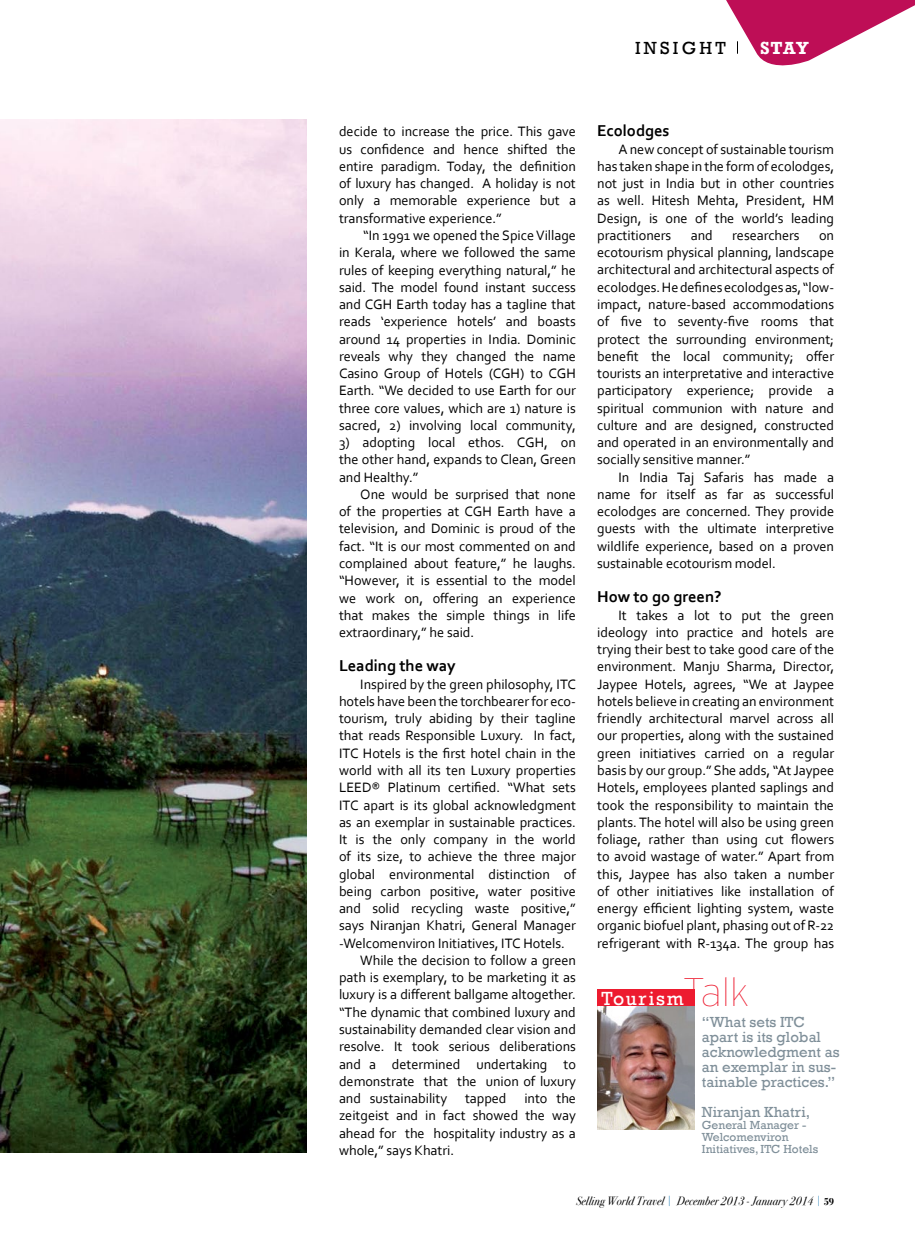
<style>
.page{position:relative;width:915px;height:1255px;background:#fff}
.page>*{position:absolute;margin:0;border:0;box-sizing:border-box;transform-origin:0 0}
.t1{font:19.5px "Rockwell";letter-spacing:.085em;color:#fff}
.t2{font:18px "Rockwell";letter-spacing:.18em;color:#000}
.t3{font:700 18px "Rockwell";color:#fff}
.t4{font:700 16.5px "Corbel";letter-spacing:-.005em;color:#000}
.t5{font:15px/15px "Rockwell";color:#7f8f99}
.t6{font:14.25px/17.2px "Corbel";letter-spacing:-.005em;color:#000;text-align:justify}
.t7{font:12px/12px "Rockwell";color:#7f8f99}
.t8{font:12px "Bodoni Svty Two ITCTT Book Ita";letter-spacing:.02em;color:#000;scale:.9 1}
.s1{font-family:"Interstate";font-weight:100;font-size:39.75px;color:#ed1b2f}
.s2{color:#4b95c1}
.s3{font-family:"Bodoni Svty Two ITCTT Bold";font-size:10.5px}
</style>
<div class="page">
<img style="left:0;top:119px;width:306px;height:1033px">
<div style="left:597px;top:988px;width:97px;height:18px;background:#ed1b2f"></div>
<img style="left:597px;top:1006px;width:97px;height:123px">
<svg style="left:726px;top:0;width:189px;height:66px"></svg>
<p class="t2" style="left:635px;top:37px;width:92px">INSIGHT</p>
<p class="t3" style="left:759px;top:37px;width:50px">STAY</p>
<p class="t6" style="left:339px;top:123px;width:238px">decide to increase the price. This gave</p>
<p class="t6" style="left:339px;top:140px;width:238px">us confidence and hence shifted the</p>
<p class="t6" style="left:339px;top:157px;width:238px">entire paradigm. Today, the definition</p>
<p class="t6" style="left:339px;top:174px;width:238px">of luxury has changed. A holiday is not</p>
<p class="t6" style="left:339px;top:192px;width:238px">only a memorable experience but a</p>
<p class="t6" style="left:339px;top:209px;width:164px">transformative experience.”</p>
<p class="t6" style="left:363px;top:226px;width:214px">“In 1991 we opened the Spice Village</p>
<p class="t6" style="left:339px;top:243px;width:238px">in Kerala, where we followed the same</p>
<p class="t6" style="left:339px;top:261px;width:238px">rules of keeping everything natural,” he</p>
<p class="t6" style="left:339px;top:278px;width:238px">said. The model found instant success</p>
<p class="t6" style="left:339px;top:295px;width:238px">and CGH Earth today has a tagline that</p>
<p class="t6" style="left:339px;top:312px;width:238px">reads ‘experience hotels’ and boasts</p>
<p class="t6" style="left:339px;top:330px;width:238px">around 14 properties in India. Dominic</p>
<p class="t6" style="left:339px;top:347px;width:238px">reveals why they changed the name</p>
<p class="t6" style="left:339px;top:364px;width:238px">Casino Group of Hotels (CGH) to CGH</p>
<p class="t6" style="left:339px;top:381px;width:238px">Earth. “We decided to use Earth for our</p>
<p class="t6" style="left:339px;top:399px;width:238px">three core values, which are 1) nature is</p>
<p class="t6" style="left:339px;top:416px;width:238px">sacred, 2) involving local community,</p>
<p class="t6" style="left:339px;top:433px;width:238px">3) adopting local ethos. CGH, on</p>
<p class="t6" style="left:339px;top:450px;width:238px">the other hand, expands to Clean, Green</p>
<p class="t6" style="left:339px;top:468px;width:81px">and Healthy.”</p>
<p class="t6" style="left:360px;top:485px;width:217px">One would be surprised that none</p>
<p class="t6" style="left:339px;top:502px;width:238px">of the properties at CGH Earth have a</p>
<p class="t6" style="left:339px;top:520px;width:238px">television, and Dominic is proud of the</p>
<p class="t6" style="left:339px;top:537px;width:238px">fact. “It is our most commented on and</p>
<p class="t6" style="left:339px;top:554px;width:238px">complained about feature,” he laughs.</p>
<p class="t6" style="left:339px;top:571px;width:238px">“However, it is essential to the model</p>
<p class="t6" style="left:339px;top:589px;width:238px">we work on, offering an experience</p>
<p class="t6" style="left:339px;top:606px;width:238px">that makes the simple things in life</p>
<p class="t6" style="left:339px;top:623px;width:137px">extraordinary,” he said.</p>
<p class="t4" style="left:339px;top:655px;width:118px">Leading the way</p>
<p class="t6" style="left:360px;top:675px;width:217px">Inspired by the green philosophy, ITC</p>
<p class="t6" style="left:339px;top:692px;width:238px">hotels have been the torchbearer for eco-</p>
<p class="t6" style="left:339px;top:709px;width:238px">tourism, truly abiding by their tagline</p>
<p class="t6" style="left:339px;top:726px;width:238px">that reads Responsible Luxury. In fact,</p>
<p class="t6" style="left:339px;top:744px;width:238px">ITC Hotels is the first hotel chain in the</p>
<p class="t6" style="left:339px;top:761px;width:238px">world with all its ten Luxury properties</p>
<p class="t6" style="left:339px;top:778px;width:238px">LEED® Platinum certified. “What sets</p>
<p class="t6" style="left:339px;top:795px;width:238px">ITC apart is its global acknowledgment</p>
<p class="t6" style="left:339px;top:813px;width:238px">as an exemplar in sustainable practices.</p>
<p class="t6" style="left:339px;top:830px;width:238px">It is the only company in the world</p>
<p class="t6" style="left:339px;top:847px;width:238px">of its size, to achieve the three major</p>
<p class="t6" style="left:339px;top:864px;width:238px">global environmental distinction of</p>
<p class="t6" style="left:339px;top:882px;width:238px">being carbon positive, water positive</p>
<p class="t6" style="left:339px;top:899px;width:238px">and solid recycling waste positive,”</p>
<p class="t6" style="left:339px;top:916px;width:238px">says Niranjan Khatri, General Manager</p>
<p class="t6" style="left:339px;top:933px;width:227px">-Welcomenviron Initiatives, ITC Hotels.</p>
<p class="t6" style="left:360px;top:951px;width:217px">While the decision to follow a green</p>
<p class="t6" style="left:339px;top:968px;width:238px">path is exemplary, to be marketing it as</p>
<p class="t6" style="left:339px;top:985px;width:238px">luxury is a different ballgame altogether.</p>
<p class="t6" style="left:339px;top:1002px;width:238px">“The dynamic that combined luxury and</p>
<p class="t6" style="left:339px;top:1020px;width:238px">sustainability demanded clear vision and</p>
<p class="t6" style="left:339px;top:1037px;width:238px">resolve. It took serious deliberations</p>
<p class="t6" style="left:339px;top:1054px;width:238px">and a determined undertaking to</p>
<p class="t6" style="left:339px;top:1072px;width:238px">demonstrate that the union of luxury</p>
<p class="t6" style="left:339px;top:1089px;width:238px">and sustainability tapped into the</p>
<p class="t6" style="left:339px;top:1106px;width:238px">zeitgeist and in fact showed the way</p>
<p class="t6" style="left:339px;top:1123px;width:238px">ahead for the hospitality industry as a</p>
<p class="t6" style="left:339px;top:1141px;width:117px">whole,” says Khatri.</p>
<p class="t4" style="left:597px;top:121px;width:74px">Ecolodges</p>
<p class="t6" style="left:597px;top:140px;width:238px;text-indent:21px">A new concept of sustainable tourism has taken shape in the form of ecolodges, not just in India but in other countries as well. Hitesh Mehta, President, HM Design, is one of the world’s leading practitioners</p>
<p class="t6" style="left:690px;top:226px;width:24px">and</p>
<p class="t6" style="left:732px;top:226px;width:69px">researchers</p>
<p class="t6" style="left:818px;top:226px;width:17px">on</p>
<p class="t6" style="left:597px;top:243px;width:238px">ecotourism physical planning, landscape</p>
<p class="t6" style="left:597px;top:261px;width:238px">architectural and architectural aspects of</p>
<p class="t6" style="left:597px;top:278px;width:238px">ecolodges. He defines ecolodges as, “low-</p>
<p class="t6" style="left:597px;top:295px;width:238px">impact, nature-based accommodations</p>
<p class="t6" style="left:597px;top:312px;width:238px">of five to seventy-five rooms that</p>
<p class="t6" style="left:597px;top:330px;width:238px">protect the surrounding environment;</p>
<p class="t6" style="left:597px;top:347px;width:238px">benefit the local community; offer</p>
<p class="t6" style="left:597px;top:364px;width:238px">tourists an interpretative and interactive</p>
<p class="t6" style="left:597px;top:381px;width:238px">participatory experience; provide a</p>
<p class="t6" style="left:597px;top:399px;width:238px">spiritual communion with nature and</p>
<p class="t6" style="left:597px;top:416px;width:238px">culture and are designed, constructed</p>
<p class="t6" style="left:597px;top:433px;width:238px">and operated in an environmentally and</p>
<p class="t6" style="left:597px;top:450px;width:155px">socially sensitive manner.”</p>
<p class="t6" style="left:618px;top:468px;width:217px">In India Taj Safaris has made a</p>
<p class="t6" style="left:597px;top:485px;width:238px">name for itself as far as successful</p>
<p class="t6" style="left:597px;top:502px;width:238px">ecolodges are concerned. They provide</p>
<p class="t6" style="left:597px;top:519px;width:238px">guests with the ultimate interpretive</p>
<p class="t6" style="left:597px;top:537px;width:238px">wildlife experience, based on a proven</p>
<p class="t6" style="left:597px;top:554px;width:180px">sustainable ecotourism model.</p>
<p class="t4" style="left:597px;top:586px;width:126px">How to go green?</p>
<p class="t6" style="left:597px;top:606px;width:238px;text-indent:21px">It takes a lot to put the green ideology into practice and hotels are trying their best to take good care of the environment. Manju Sharma, Director, Jaypee Hotels, agrees, “We at Jaypee hotels believe in creating an environment friendly architectural marvel across all our properties, along with the sustained green initiatives carried on a regular basis by our group.” She adds, “At Jaypee Hotels, employees planted saplings and took the responsibility to maintain the plants. The hotel will also be using green foliage, rather than using cut flowers to avoid wastage of water.” Apart from this, Jaypee has also taken a number of other initiatives like installation of energy efficient lighting system, waste organic biofuel plant, phasing out of R-22 refrigerant with R-134a. The group has</p>
<p class="t1" style="left:601px;top:987px;width:149px">Tourism<span class="s1">Talk</span></p>
<p class="t5" style="left:701px;top:1014px;width:139px">“What sets ITC apart is its global acknowledgment as an exemplar in sus&shy;tainable practices.”</p>
<p class="t5" style="left:701px;top:1104px;width:110px">Niranjan Khatri,</p>
<p class="t7" style="left:701px;top:1118px;width:118px">General Manager -<br>Welcomenviron<br>Initiatives, ITC Hotels</p>
<p class="t8" style="left:576px;top:1193px;width:288px">Selling World Travel <span class="s2">|</span> December 2013 - January 2014 <span class="s2">|</span> <span class="s3">59</span></p>
</div>
